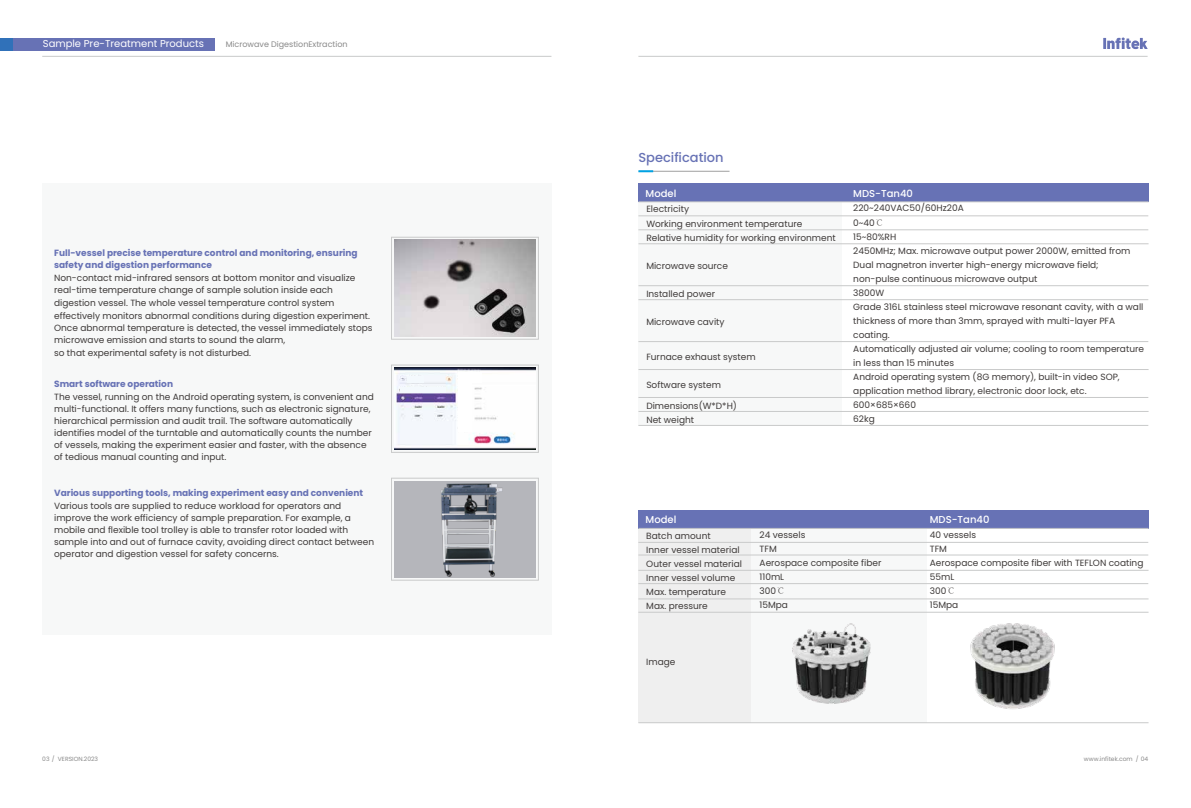
<style>
.page{position:relative;width:1191px;height:808px;background:#fff}
.page>*{position:absolute;margin:0;border:0;box-sizing:border-box;transform-origin:0 0}
.t1{font:500 13px "Poppins";color:#6772b5}
.t2{font:500 10px "Poppins";color:#fff}
.t3{font:10px "Poppins";color:#fff}
.t4{font:9px/14px "Poppins";color:#3e3a39}
.t5{font:700 9px/12px "Poppins";color:#6772b5}
.t6{font:8px "Poppins";color:#898989}
.t7{font:6px "Poppins";color:#898989}
.s1{font-family:"Adobe Song Std";font-weight:300}
</style>
<div class="page">
<div style="left:13px;top:38px;width:202px;height:13px;background:#6772b5"></div>
<div style="left:0;top:38px;width:12px;height:13px;background:#3071b9"></div>
<hr style="left:638px;top:56px;width:509px;height:1px;background:#c9caca">
<hr style="left:42px;top:56px;width:509px;height:1px;background:#c9caca">
<div style="left:638px;top:202px;width:204px;height:223px;background:#f7f8f8"></div>
<div style="left:638px;top:184px;width:510px;height:18px;background:#6772b5"></div>
<hr style="left:638px;top:216px;width:510px;height:1px;background:#c9caca">
<hr style="left:638px;top:230px;width:510px;height:1px;background:#c9caca">
<hr style="left:638px;top:202px;width:510px;height:1px;background:#c9caca">
<hr style="left:638px;top:243px;width:510px;height:1px;background:#c9caca">
<hr style="left:638px;top:299px;width:510px;height:1px;background:#c9caca">
<hr style="left:638px;top:285px;width:510px;height:1px;background:#c9caca">
<hr style="left:638px;top:341px;width:510px;height:1px;background:#c9caca">
<hr style="left:638px;top:397px;width:510px;height:1px;background:#c9caca">
<hr style="left:638px;top:369px;width:510px;height:1px;background:#c9caca">
<hr style="left:638px;top:425px;width:510px;height:1px;background:#c9caca">
<hr style="left:638px;top:411px;width:510px;height:1px;background:#c9caca">
<hr style="left:639px;top:171px;width:90px;height:1px;background:#9fa0a0">
<svg style="left:638px;top:170px;width:15px;height:2px"></svg>
<div style="left:638px;top:528px;width:116px;height:195px;background:#efefef"></div>
<div style="left:751px;top:528px;width:175px;height:195px;background:#f7f8f8"></div>
<div style="left:638px;top:510px;width:510px;height:18px;background:#6772b5"></div>
<hr style="left:638px;top:542px;width:510px;height:1px;background:#c9caca">
<hr style="left:638px;top:555px;width:510px;height:1px;background:#c9caca">
<hr style="left:638px;top:528px;width:510px;height:1px;background:#c9caca">
<hr style="left:638px;top:570px;width:510px;height:1px;background:#c9caca">
<hr style="left:638px;top:583px;width:510px;height:1px;background:#c9caca">
<hr style="left:638px;top:599px;width:510px;height:1px;background:#c9caca">
<hr style="left:638px;top:612px;width:510px;height:1px;background:#c9caca">
<hr style="left:638px;top:722px;width:510px;height:1px;background:#c9caca">
<img style="left:792px;top:623px;width:79px;height:81px">
<img style="left:970px;top:623px;width:85px;height:86px">
<div style="left:42px;top:184px;width:509px;height:451px;background:#f7f8f8"></div>
<div style="left:391px;top:237px;width:148px;height:103px;border:1px solid #c9caca"></div>
<img style="left:394px;top:240px;width:142px;height:97px">
<div style="left:391px;top:364px;width:148px;height:89px;border:1px solid #c9caca"></div>
<img style="left:394px;top:368px;width:142px;height:81px">
<div style="left:407px;top:376px;width:17px;height:6px;background:#f4f9fd"></div>
<div style="left:400px;top:387px;width:45px;height:5px;background:#f4f9fd"></div>
<div style="left:458px;top:372px;width:24px;height:10px;background:#fff"></div>
<div style="left:457px;top:381px;width:14px;height:51px;background:#fff"></div>
<div style="left:391px;top:478px;width:148px;height:103px;border:1px solid #c9caca"></div>
<div style="left:394px;top:481px;width:142px;height:97px;background:#b5b6bb"></div>
<img style="left:441px;top:483px;width:61px;height:94px">
<svg style="left:1103px;top:38px;width:44px;height:11px"></svg>
<p class="t3" style="left:43px;top:38px;width:163px">Sample Pre-Treatment Products</p>
<p class="t6" style="left:226px;top:39px;width:123px">Microwave DigestionExtraction</p>
<p class="t5" style="left:54px;top:247px;width:305px">Full-vessel precise temperature control and monitoring, ensuring safety and digestion performance</p>
<p class="t4" style="left:54px;top:272px;width:303px;line-height:12px">Non-contact mid-infrared sensors at bottom monitor and visualize real-time temperature change of sample solution inside each</p>
<p class="t4" style="left:54px;top:297px;width:317px;line-height:13px">digestion vessel. The whole vessel temperature control system effectively monitors abnormal conditions during digestion experiment.</p>
<p class="t4" style="left:54px;top:322px;width:320px;line-height:12px">Once abnormal temperature is detected, the vessel immediately stops microwave emission and starts to sound the alarm,</p>
<p class="t4" style="left:54px;top:346px;width:198px">so that experimental safety is not disturbed.</p>
<p class="t5" style="left:54px;top:378px;width:120px">Smart software operation</p>
<p class="t4" style="left:54px;top:391px;width:321px;line-height:12px">The vessel, running on the Android operating system, is convenient and multi-functional. It offers many functions, such as electronic signature, hierarchical permission and audit trail. The software automatically identifies model of the turntable and automatically counts the number of vessels, making the experiment easier and faster, with the absence of tedious manual counting and input.</p>
<p class="t5" style="left:54px;top:487px;width:311px">Various supporting tools, making experiment easy and convenient</p>
<p class="t4" style="left:54px;top:500px;width:321px;line-height:12px">Various tools are supplied to reduce workload for operators and improve the work efficiency of sample preparation. For example, a mobile and flexible tool trolley is able to transfer rotor loaded with sample into and out of furnace cavity, avoiding direct contact between operator and digestion vessel for safety concerns.</p>
<h1 class="t1" style="left:638px;top:150px;width:87px">Specification</h1>
<p class="t2" style="left:645px;top:187px;width:32px">Model</p>
<p class="t2" style="left:853px;top:187px;width:61px">MDS-Tan40</p>
<p class="t4" style="left:646px;top:202px;width:191px">Electricity<br>Working environment temperature<br>Relative humidity for working environment</p>
<p class="t4" style="left:646px;top:258px;width:83px">Microwave source</p>
<p class="t4" style="left:646px;top:286px;width:70px">Installed power</p>
<p class="t4" style="left:646px;top:314px;width:80px">Microwave cavity</p>
<p class="t4" style="left:646px;top:349px;width:111px">Furnace exhaust system</p>
<p class="t4" style="left:646px;top:377px;width:76px">Software system</p>
<p class="t4" style="left:646px;top:398px;width:92px">Dimensions(W*D*H)<br>Net weight</p>
<p class="t4" style="left:853px;top:201px;width:292px">220~240VAC50/60Hz20A<br>0~40<span class="s1">℃<br></span>15~80%RH<br>2450MHz; Max. microwave output power 2000W, emitted from Dual magnetron inverter high-energy microwave field; non-pulse continuous microwave output<br>3800W<br>Grade 316L stainless steel microwave resonant cavity, with a wall thickness of more than 3mm, sprayed with multi-layer PFA coating.<br>Automatically adjusted air volume; cooling to room temperature in less than 15 minutes<br>Android operating system (8G memory), built-in video SOP, application method library, electronic door lock, etc.<br>600×685×660<br>62kg</p>
<p class="t2" style="left:645px;top:514px;width:32px">Model</p>
<p class="t2" style="left:929px;top:514px;width:61px">MDS-Tan40</p>
<p class="t4" style="left:646px;top:529px;width:97px">Batch amount<br>Inner vessel material<br>Outer vessel material<br>Inner vessel volume<br>Max. temperature<br>Max. pressure</p>
<p class="t4" style="left:929px;top:528px;width:215px">40 vessels<br>TFM<br>Aerospace composite fiber with TEFLON coating<br>55mL<br>300<span class="s1">℃<br></span>15Mpa</p>
<p class="t4" style="left:759px;top:528px;width:123px">24 vessels<br>TFM<br>Aerospace composite fiber<br>110mL<br>300<span class="s1">℃<br></span>15Mpa</p>
<p class="t4" style="left:646px;top:655px;width:31px">Image</p>
<p class="t7" style="left:42px;top:756px;width:57px">03 / VERSION.2023</p>
<p class="t7" style="left:1084px;top:756px;width:66px">www.infitek.com / 04</p>
</div>
